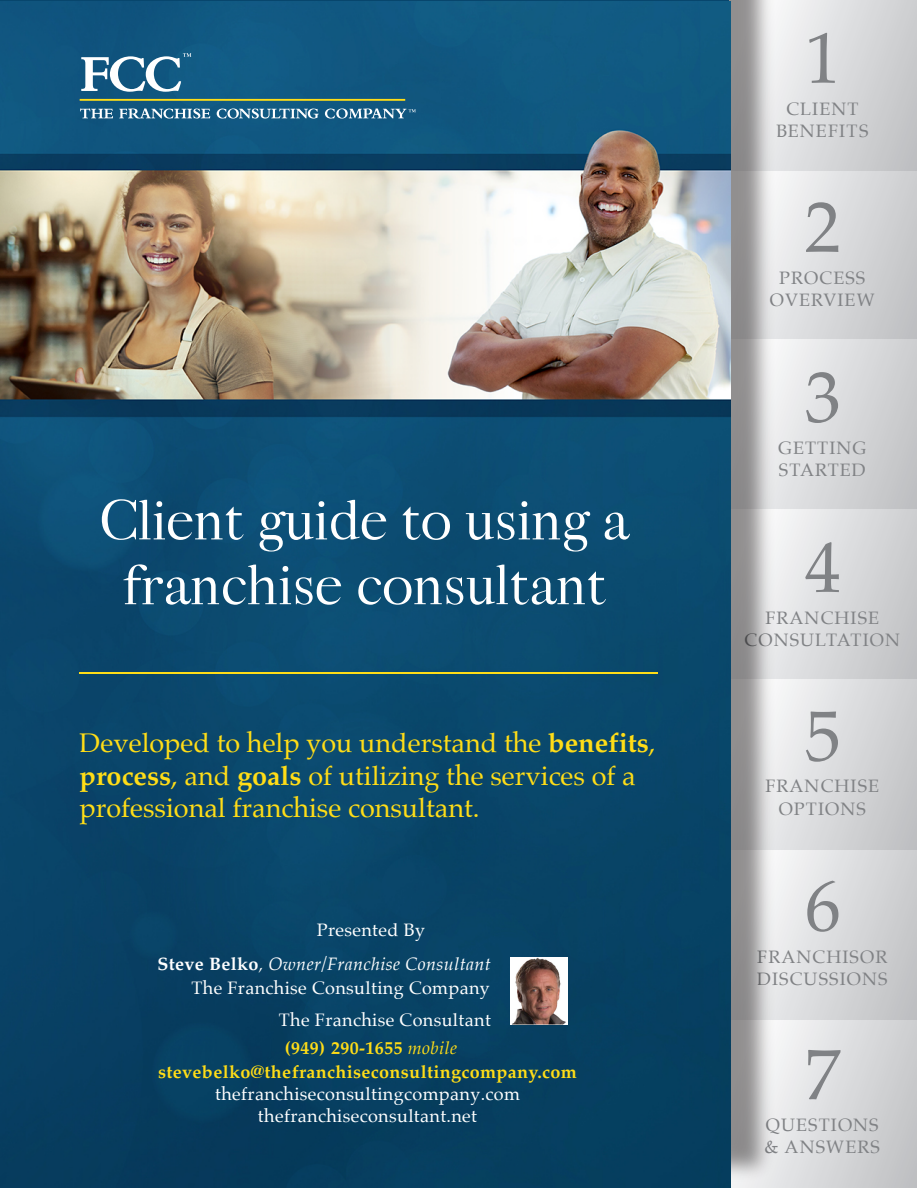
<style>
.page{position:relative;width:918px;height:1188px;background:#fff}
.page>*{position:absolute;margin:0;border:0;box-sizing:border-box;transform-origin:0 0}
.t1{font:72px "Palatino";color:#808285}
.t2{font:54px/64.8px "Adallyn";color:#fff;text-align:center}
.t3{font:27px/32.4px "Palatino";color:#ffdd17}
.t4{font:18px/22.2px "Palatino";letter-spacing:.06em;color:#808285;text-align:center}
.t5{font:18px/31.2px "Palatino";letter-spacing:.02em;color:#fff;text-align:right}
.t6{font:700 18px/24.6px "Palatino";letter-spacing:.02em;color:#ffdd17;text-align:center}
.t7{font:italic 18px/34.2px "Palatino";letter-spacing:.02em;color:#fff}
.s1{font-weight:700}
.s2{font-style:normal}
.s3{font-weight:700;font-style:normal}
.s4{font-weight:400;font-style:italic}
</style>
<div class="page">
<svg style="left:781px;top:170px;width:136px;height:170px;background:#d7d8da"></svg>
<svg style="left:781px;top:0;width:136px;height:170px;background:#d8d9da"></svg>
<svg style="left:781px;top:340px;width:136px;height:170px;background:#d8d9da"></svg>
<svg style="left:781px;top:510px;width:136px;height:170px;background:#d8d9db"></svg>
<svg style="left:781px;top:680px;width:136px;height:170px;background:#d8d9da"></svg>
<svg style="left:781px;top:850px;width:136px;height:170px;background:#d8d9da"></svg>
<svg style="left:730px;top:1020px;width:187px;height:168px;background:#d8d9db"></svg>
<img style="left:729px;top:0;width:52px;height:1187px">
<img style="left:1px;top:2px;width:729px;height:1186px">
<hr style="left:80px;top:99px;width:325px;height:2px;background:#ffdd17">
<svg style="left:81px;top:53px;width:110px;height:39px"></svg>
<svg style="left:80px;top:109px;width:33px;height:9px"></svg>
<svg style="left:119px;top:109px;width:91px;height:10px"></svg>
<svg style="left:217px;top:108px;width:102px;height:11px"></svg>
<svg style="left:325px;top:108px;width:91px;height:11px"></svg>
<hr style="left:80px;top:672px;width:578px;height:2px;background:#ffdd17">
<img style="left:511px;top:958px;width:56px;height:66px">
<h2 class="t2" style="left:99px;top:486px;width:532px">Client guide to using a franchise consultant</h2>
<h3 class="t3" style="left:80px;top:727px;width:577px">Developed to help you understand the <span class="s1">benefits</span>, <span class="s1">process</span>, and <span class="s1">goals</span> of utilizing the services of a professional franchise consultant.</h3>
<p class="t7" style="left:157px;top:912px;width:335px;text-indent:159px"><span class="s2">Presented By<br></span><span class="s3">Steve Belko</span>, Owner/Franchise Consultant</p>
<p class="t5" style="left:191px;top:973px;width:301px">The Franchise Consulting Company<br>The Franchise Consultant</p>
<p class="t6" style="left:158px;top:1035px;width:420px">(949) 290-1655 <span class="s4">mobile </span>stevebelko@thefranchiseconsultingcompany.com</p>
<p class="t5" style="left:215px;top:1083px;width:306px;line-height:21.6px;text-align:center">thefranchiseconsultingcompany.com thefranchiseconsultant.net</p>
<h1 class="t1" style="left:805px;top:-2px;width:37px">1</h1>
<p class="t4" style="left:776px;top:97px;width:94px">CLIENT<br>BENEFITS</p>
<h1 class="t1" style="left:805px;top:168px;width:37px">2</h1>
<p class="t4" style="left:770px;top:266px;width:106px">PROCESS<br>OVERVIEW</p>
<h1 class="t1" style="left:805px;top:338px;width:37px">3</h1>
<p class="t4" style="left:778px;top:436px;width:90px;text-align:left">GETTING<br>STARTED</p>
<h1 class="t1" style="left:805px;top:508px;width:37px">4</h1>
<p class="t4" style="left:745px;top:607px;width:157px">FRANCHISE<br>CONSULTATION</p>
<h1 class="t1" style="left:805px;top:676px;width:37px">5</h1>
<p class="t4" style="left:765px;top:775px;width:115px">FRANCHISE<br>OPTIONS</p>
<h1 class="t1" style="left:805px;top:846px;width:37px">6</h1>
<p class="t4" style="left:757px;top:945px;width:132px;text-align:left">FRANCHISOR<br>DISCUSSIONS</p>
<h1 class="t1" style="left:805px;top:1015px;width:37px">7</h1>
<p class="t4" style="left:765px;top:1114px;width:117px;text-align:left">QUESTIONS &amp; ANSWERS</p>
</div>
